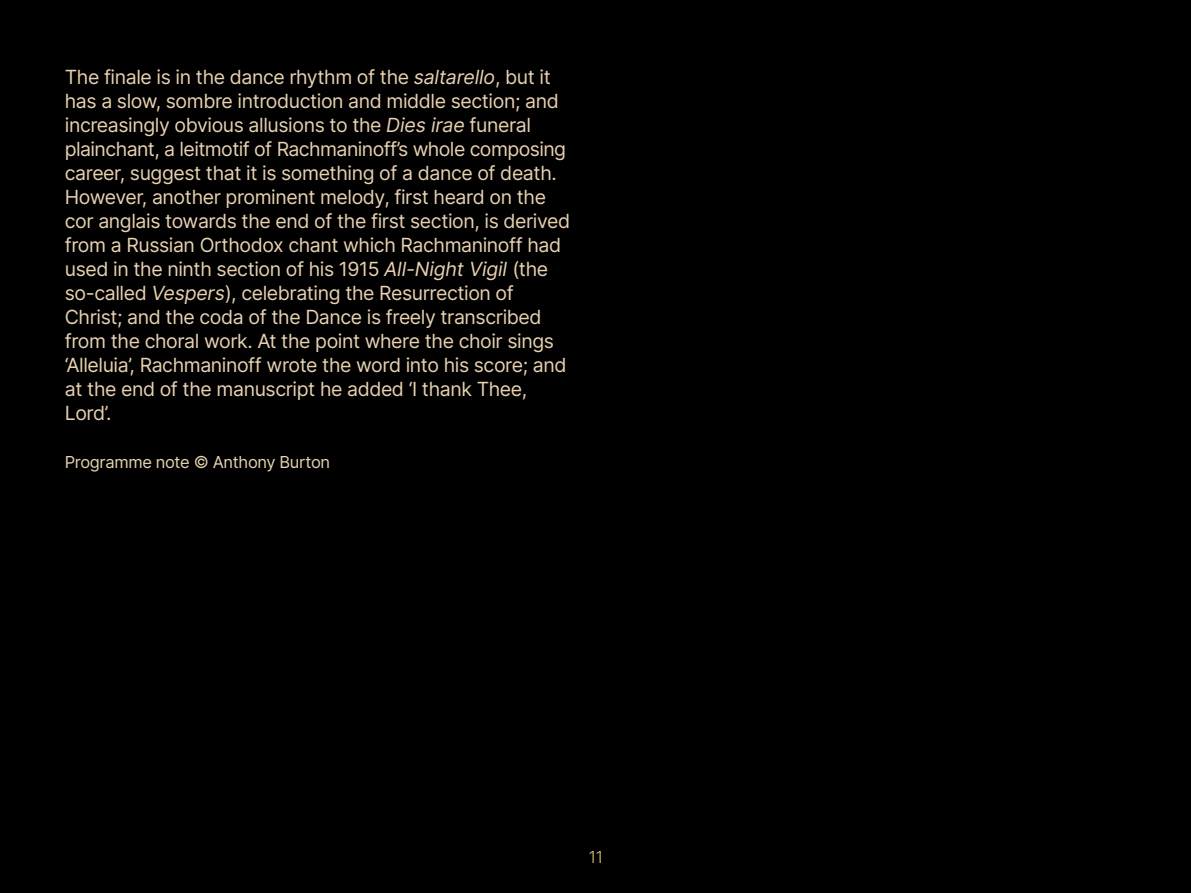
<style>
.page{position:relative;width:1191px;height:893px;background:#000}
.page>*{position:absolute;margin:0;border:0;box-sizing:border-box;transform-origin:0 0}
.t1{font:19.5px/24px "Inter";letter-spacing:-.02em;color:#e7d1b1}
.t2{font:16.5px "Inter";letter-spacing:-.02em;color:#e7d1b1}
.t3{font:300 16.5px "Inter";color:#e3c378}
</style>
<div class="page">
<p class="t1" style="left:65px;top:64px;width:507px">The finale is in the dance rhythm of the saltarello, but it has a slow, sombre introduction and middle section; and increasingly obvious allusions to the Dies irae funeral plainchant, a leitmotif of Rachmaninoff’s whole composing career, suggest that it is something of a dance of death.<br>However, another prominent melody, first heard on the cor anglais towards the end of the first section, is derived from a Russian Orthodox chant which Rachmaninoff had used in the ninth section of his 1915 All-Night Vigil (the so-called Vespers), celebrating the Resurrection of Christ; and the coda of the Dance is freely transcribed from the choral work. At the point where the choir sings ‘Alleluia’, Rachmaninoff wrote the word into his score; and at the end of the manuscript he added ‘I thank Thee, Lord’.</p>
<p class="t2" style="left:65px;top:450px;width:267px">Programme note © Anthony Burton</p>
<p class="t3" style="left:589px;top:845px;width:16px">11</p>
</div>
